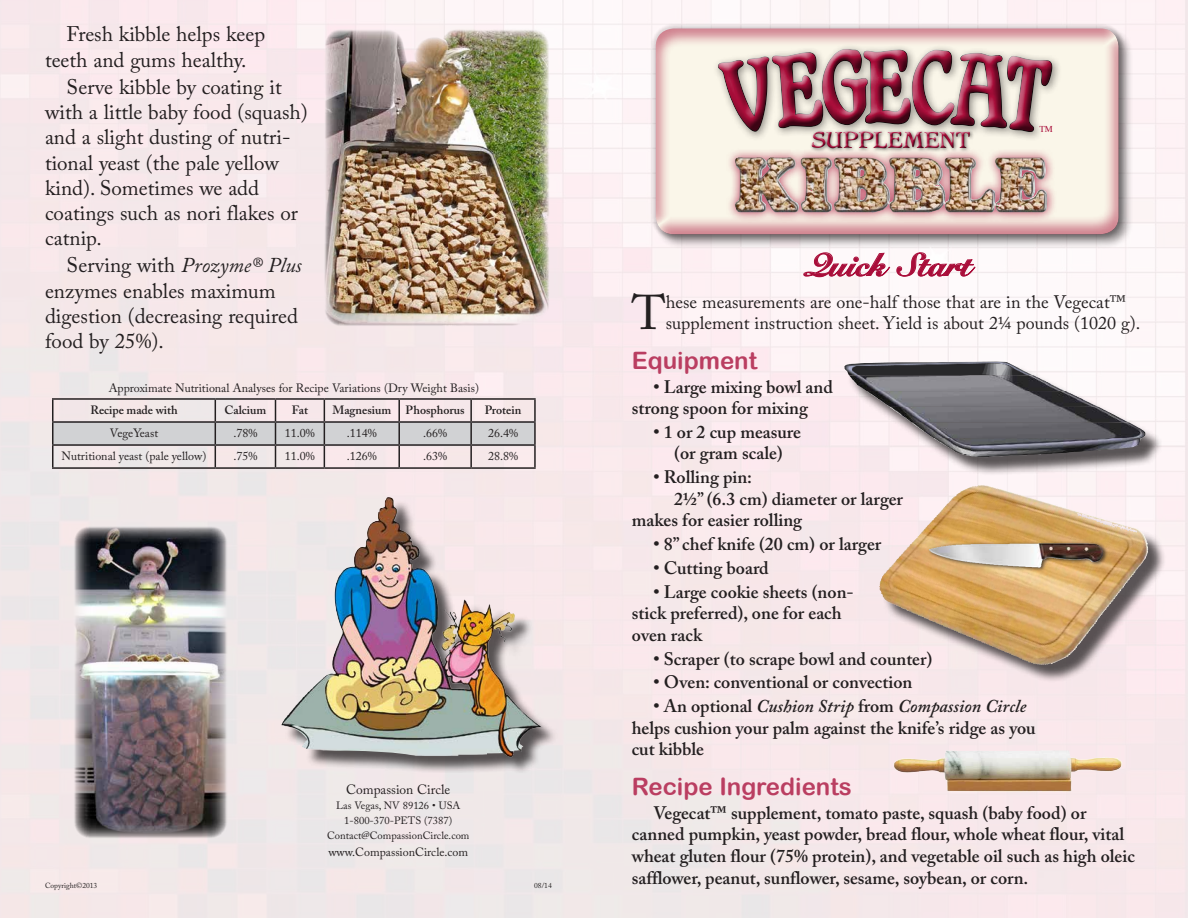
<style>
.page{position:relative;width:1188px;height:918px;background:#fff}
.page>*{position:absolute;margin:0;border:0;box-sizing:border-box;transform-origin:0 0}
.t1{font:67.5px "Shrewsbury Titling Bold";color:#a90e3a}
.t2{font:48.45px "Adobe Caslon Pro";color:#231f20}
.t3{font:900 31.5px "Snell Roundhand";color:#a90e3a}
.Bolder{font:24px "Arial Rounded MT Bold";color:#ba3e61}
.t4{font:21.45px "Shrewsbury";letter-spacing:-.03em;color:#a90e3a;scale:1.09 1}
.body{font:21px/25.2px "Adobe Caslon Pro";color:#231f20}
.body-2{font:600 18px/21.6px "Adobe Caslon Pro";color:#231f20}
.Listing{font:600 18px/21.6px "Adobe Caslon Pro";color:#231f20}
.t5{font:18px/21.6px "Adobe Caslon Pro";color:#231f20}
.body-3{font:13.5px "Adobe Caslon Pro";color:#231f20}
.body-4{font:12px "Adobe Caslon Pro";color:#231f20}
.t6{font:600 12px "Adobe Caslon Pro";color:#231f20}
.body-5{font:10.65px "Adobe Caslon Pro";color:#231f20}
.t7{font:9px "Times";color:#a90e3a}
.body-6{font:7.5px "Adobe Caslon Pro";color:#231f20}
.s1{font-style:italic}
</style>
<div class="page">
<img style="left:0;top:0;width:1188px;height:918px">
<svg style="left:803px;top:252px;width:87px;height:25px"></svg>
<svg style="left:896px;top:252px;width:80px;height:25px"></svg>
<hr style="left:52px;top:398px;width:163px;height:2px;background:#231f20">
<hr style="left:215px;top:398px;width:61px;height:2px;background:#231f20">
<hr style="left:276px;top:398px;width:48px;height:2px;background:#231f20">
<hr style="left:324px;top:398px;width:75px;height:2px;background:#231f20">
<hr style="left:399px;top:398px;width:72px;height:2px;background:#231f20">
<hr style="left:471px;top:398px;width:65px;height:2px;background:#231f20">
<hr style="left:534px;top:400px;width:2px;height:21px;background:#231f20">
<hr style="left:471px;top:421px;width:65px;height:2px;background:#231f20">
<hr style="left:534px;top:423px;width:2px;height:21px;background:#231f20">
<svg style="left:52px;top:400px;width:483px;height:67px"></svg>
<hr style="left:399px;top:444px;width:72px;height:2px;background:#231f20">
<hr style="left:398px;top:446px;width:2px;height:21px;background:#231f20">
<hr style="left:471px;top:444px;width:65px;height:2px;background:#231f20">
<hr style="left:470px;top:446px;width:2px;height:21px;background:#231f20">
<hr style="left:534px;top:446px;width:2px;height:21px;background:#231f20">
<hr style="left:52px;top:467px;width:163px;height:2px;background:#231f20">
<hr style="left:215px;top:467px;width:61px;height:2px;background:#231f20">
<hr style="left:276px;top:467px;width:48px;height:2px;background:#231f20">
<hr style="left:324px;top:467px;width:75px;height:2px;background:#231f20">
<hr style="left:399px;top:467px;width:72px;height:2px;background:#231f20">
<hr style="left:471px;top:467px;width:65px;height:2px;background:#231f20">
<img style="left:322px;top:30px;width:229px;height:296px">
<img style="left:74px;top:526px;width:154px;height:313px">
<div style="left:285px;top:500px;width:274px;height:275px;background:#231f20;opacity:.75"></div>
<img style="left:281px;top:497px;width:262px;height:261px">
<div style="left:882px;top:487px;width:284px;height:196px;background:#231f20;opacity:.75"></div>
<img style="left:883px;top:485px;width:97px;height:91px">
<div style="left:927px;top:541px;width:181px;height:32px;background:#231f20;opacity:.75"></div>
<img style="left:929px;top:543px;width:174px;height:25px">
<img style="left:889px;top:751px;width:234px;height:40px">
<div style="left:643px;top:9px;width:488px;height:240px;background:#a90e3a;opacity:.5"></div>
<div style="left:726px;top:148px;width:331px;height:74px;background:#a90e3a;opacity:.75"></div>
<div style="left:731px;top:155px;width:319px;height:61px;background:#231f20;opacity:.75"></div>
<div style="left:810px;top:129px;width:165px;height:24px;background:#231f20;opacity:.6"></div>
<div style="left:809px;top:131px;width:165px;height:21px;background:#231f20;opacity:.75"></div>
<div style="left:707px;top:38px;width:353px;height:92px;background:#fff;opacity:.75"></div>
<div style="left:710px;top:49px;width:353px;height:94px;background:#231f20;opacity:.75"></div>
<div style="left:847px;top:364px;width:317px;height:112px;background:#231f20;opacity:.75"></div>
<img style="left:844px;top:361px;width:190px;height:14px">
<img style="left:849px;top:375px;width:217px;height:16px">
<img style="left:867px;top:391px;width:232px;height:16px">
<img style="left:890px;top:407px;width:239px;height:16px">
<img style="left:912px;top:423px;width:233px;height:15px">
<img style="left:934px;top:438px;width:207px;height:16px">
<img style="left:962px;top:454px;width:79px;height:3px">
<svg style="left:718px;top:48px;width:335px;height:87px"></svg>
<p class="body" style="left:45px;top:22px;width:222px;text-indent:22px">Fresh kibble helps keep teeth and gums healthy.</p>
<p class="body" style="left:45px;top:74px;width:264px;text-indent:22px">Serve kibble by coating it with a little baby food (squash) and a slight dusting of nutri&shy;tional yeast (the pale yellow kind). Sometimes we add coatings such as nori flakes or catnip.</p>
<p class="body" style="left:45px;top:253px;width:258px;text-indent:22px">Serving with <span class="s1">Prozyme® Plus </span>enzymes enables maximum digestion (decreasing required food by 25%).</p>
<p class="body-4" style="left:109px;top:381px;width:372px">Approximate Nutritional Analyses for Recipe Variations (Dry Weight Basis)</p>
<p class="t6" style="left:90px;top:403px;width:89px">Recipe made with</p>
<p class="t6" style="left:225px;top:403px;width:43px">Calcium</p>
<p class="t6" style="left:292px;top:403px;width:18px">Fat</p>
<p class="t6" style="left:332px;top:403px;width:60px">Magnesium</p>
<p class="t6" style="left:406px;top:403px;width:61px">Phosphorus</p>
<p class="t6" style="left:485px;top:403px;width:38px">Protein</p>
<p class="body-4" style="left:110px;top:426px;width:50px">VegeYeast</p>
<p class="body-4" style="left:233px;top:426px;width:26px">.78%</p>
<p class="body-4" style="left:285px;top:426px;width:32px">11.0%</p>
<p class="body-4" style="left:347px;top:426px;width:32px">.114%</p>
<p class="body-4" style="left:423px;top:426px;width:26px">.66%</p>
<p class="body-4" style="left:488px;top:426px;width:32px">26.4%</p>
<p class="body-4" style="left:62px;top:449px;width:146px">Nutritional yeast (pale yellow)</p>
<p class="body-4" style="left:233px;top:449px;width:26px">.75%</p>
<p class="body-4" style="left:285px;top:449px;width:32px">11.0%</p>
<p class="body-4" style="left:347px;top:449px;width:32px">.126%</p>
<p class="body-4" style="left:423px;top:449px;width:26px">.63%</p>
<p class="body-4" style="left:488px;top:449px;width:32px">28.8%</p>
<p class="body-3" style="left:346px;top:782px;width:106px">Compassion Circle</p>
<p class="body-5" style="left:336px;top:799px;width:126px">Las Vegas, NV 89126 • USA</p>
<p class="body-5" style="left:344px;top:814px;width:110px">1-800-370-PETS (7387)</p>
<p class="body-5" style="left:327px;top:829px;width:144px">Contact@CompassionCircle.com</p>
<p class="body-4" style="left:328px;top:845px;width:141px">www.CompassionCircle.com</p>
<p class="body-6" style="left:45px;top:881px;width:54px">Copyright©2013</p>
<p class="body-6" style="left:534px;top:881px;width:19px">08/14</p>
<h1 class="t1" style="left:863px;top:49px;width:50px">E</h1>
<p class="t4" style="left:811px;top:130px;width:148px">SUPPLEMENT</p>
<p class="t3" style="left:805px;top:246px;width:167px">Quick Start</p>
<p class="t7" style="left:1039px;top:121px;width:15px">TM</p>
<p class="t2" style="left:632px;top:284px;width:35px">T</p>
<p class="t5" style="left:666px;top:291px;width:476px">hese measurements are one-half those that are in the Vegecat™ supplement instruction sheet. Yield is about 21/4 pounds (1020 g).</p>
<p class="Bolder" style="left:632px;top:346px;width:127px">Equipment</p>
<p class="body-2" style="left:632px;top:376px;width:203px;text-indent:22px">• Large mixing bowl and strong spoon for mixing</p>
<p class="body-2" style="left:653px;top:421px;width:149px">• 1 or 2 cup measure</p>
<p class="body-2" style="left:674px;top:442px;width:110px">(or gram scale)</p>
<p class="body-2" style="left:653px;top:466px;width:100px">• Rolling pin:</p>
<p class="body-2" style="left:632px;top:488px;width:273px;text-indent:42px">21/2” (6.3 cm) diameter or larger makes for easier rolling</p>
<p class="body-2" style="left:653px;top:533px;width:229px">• 8” chef knife (20 cm) or larger</p>
<p class="Listing" style="left:653px;top:557px;width:117px">• Cutting board</p>
<p class="Listing" style="left:632px;top:581px;width:223px;text-indent:22px">• Large cookie sheets (non&shy;stick preferred), one for each oven rack</p>
<p class="Listing" style="left:653px;top:648px;width:281px">• Scraper (to scrape bowl and counter)</p>
<p class="Listing" style="left:653px;top:671px;width:261px">• Oven: conventional or convection</p>
<p class="body-2" style="left:632px;top:695px;width:405px;text-indent:22px">• An optional <span class="s1">Cushion Strip</span> from <span class="s1">Compassion Circle </span>helps cushion your palm against the knife’s ridge as you cut kibble</p>
<p class="Bolder" style="left:632px;top:772px;width:222px">Recipe Ingredients</p>
<p class="body-2" style="left:632px;top:802px;width:505px;text-indent:22px">Vegecat™ supplement, tomato paste, squash (baby food) or canned pumpkin, yeast powder, bread flour, whole wheat flour, vital wheat gluten flour (75% protein), and vegetable oil such as high oleic safflower, peanut, sunflower, sesame, soybean, or corn.</p>
</div>
